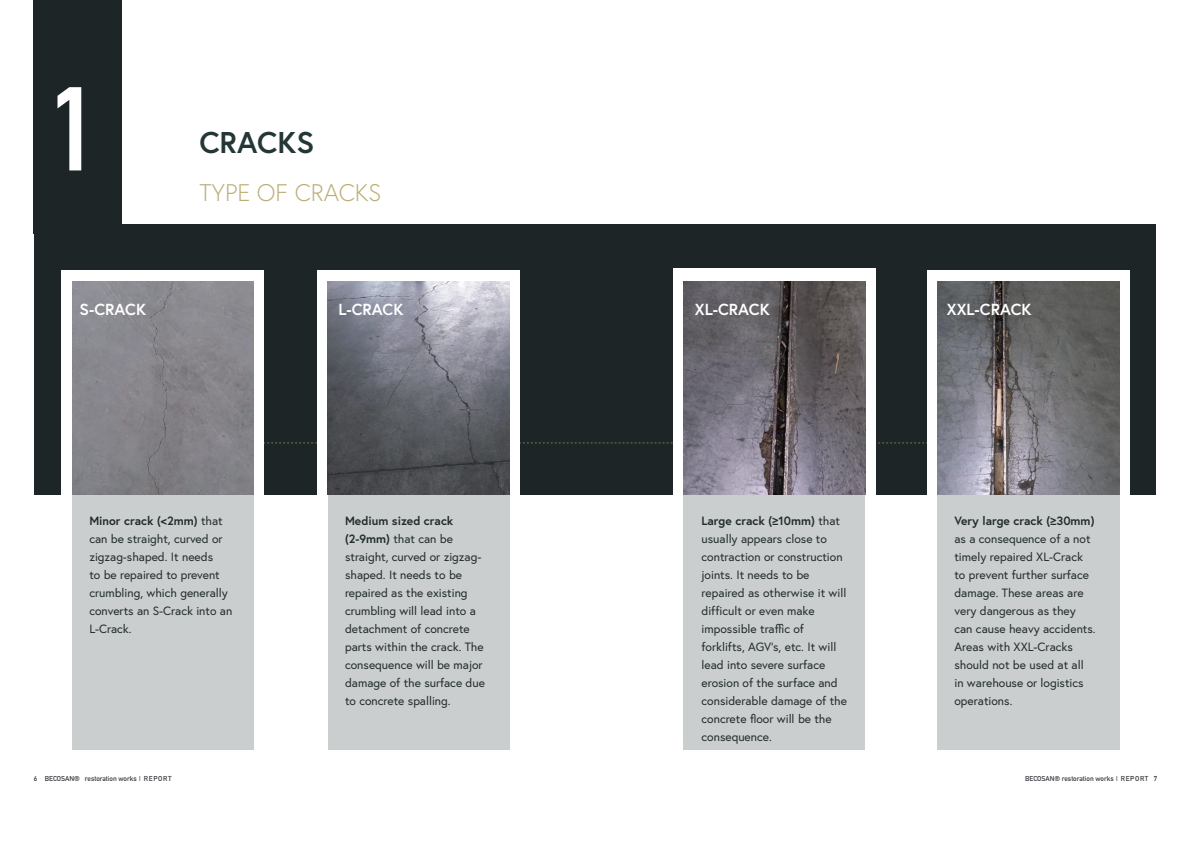
<style>
.page{position:relative;width:1191px;height:842px;background:#fff}
.page>*{position:absolute;margin:0;border:0;box-sizing:border-box;transform-origin:0 0}
.t1{font:700 117px "DIN Alternate";color:#fff}
.t2{font:700 30px "Europa";color:#243636}
.t3{font:300 24px "Europa";color:#baad75}
.t4{font:700 16px "Europa";color:#fff}
.t5{font:12px/18px "Europa";color:#232c2d}
.t6{font:700 12px "Europa";color:#232c2d}
.t7{font:700 7px "DIN Alternate";color:#38383f}
.s1{font-weight:700}
</style>
<div class="page">
<div style="left:34px;top:0;width:88px;height:233px;background:#1e2526"></div>
<div style="left:34px;top:225px;width:1121px;height:270px;background:#1e2526"></div>
<svg style="left:264px;top:442px;width:663px;height:1px"></svg>
<div style="left:318px;top:270px;width:202px;height:225px;background:#fff"></div>
<div style="left:61px;top:270px;width:203px;height:225px;background:#fff"></div>
<div style="left:673px;top:269px;width:202px;height:226px;background:#fff"></div>
<div style="left:927px;top:270px;width:203px;height:225px;background:#fff"></div>
<div style="left:328px;top:306px;width:181px;height:443px;background:#cacece"></div>
<div style="left:72px;top:304px;width:182px;height:445px;background:#cacece"></div>
<img style="left:328px;top:281px;width:182px;height:214px">
<img style="left:72px;top:282px;width:182px;height:213px">
<img style="left:937px;top:281px;width:182px;height:214px">
<img style="left:683px;top:281px;width:182px;height:214px">
<div style="left:937px;top:495px;width:182px;height:254px;background:#cacece"></div>
<div style="left:683px;top:495px;width:182px;height:254px;background:#cacece"></div>
<h1 class="t1" style="left:47px;top:40px;width:58px">1</h1>
<h2 class="t2" style="left:199px;top:122px;width:116px">CRACKS</h2>
<h3 class="t3" style="left:199px;top:178px;width:184px">TYPE OF CRACKS</h3>
<h3 class="t4" style="left:79px;top:298px;width:68px">S-CRACK</h3>
<h3 class="t4" style="left:338px;top:298px;width:67px">L-CRACK</h3>
<h3 class="t4" style="left:695px;top:298px;width:76px">XL-CRACK</h3>
<h3 class="t4" style="left:947px;top:298px;width:86px">XXL-CRACK</h3>
<p class="t5" style="left:89px;top:511px;width:144px"><span class="s1">Minor crack (&lt;2mm)</span> that can be straight, curved or zigzag-shaped. It needs<br>to be repaired to prevent crumbling, which generally converts an S-Crack into an<br>L-Crack.</p>
<p class="t5" style="left:345px;top:512px;width:141px"><span class="s1">Medium sized crack (2-9mm)</span> that can be straight, curved or zigzag&shy;shaped. It needs to be repaired as the existing crumbling will lead into a detachment of concrete parts within the crack. The consequence will be major damage of the surface due to concrete spalling.</p>
<p class="t5" style="left:701px;top:511px;width:147px"><span class="s1">Large crack (≥10mm)</span> that usually appears close to contraction or construction joints. It needs to be repaired as otherwise it will difficult or even make impossible traffic of forklifts, AGV’s, etc. It will lead into severe surface erosion of the surface and considerable damage of the concrete floor will be the consequence.</p>
<p class="t6" style="left:954px;top:513px;width:141px">Very large crack (≥30mm)</p>
<p class="t5" style="left:954px;top:530px;width:143px">as a consequence of a not timely repaired XL-Crack to prevent further surface damage. These areas are very dangerous as they can cause heavy accidents.<br>Areas with XXL-Cracks should not be used at all in warehouse or logistics operations.</p>
<p class="t7" style="left:34px;top:773px;width:139px">6 BECOSAN® restoration works | REPORT</p>
<p class="t7" style="left:1025px;top:773px;width:134px">BECOSAN® restoration works | REPORT 7</p>
</div>
